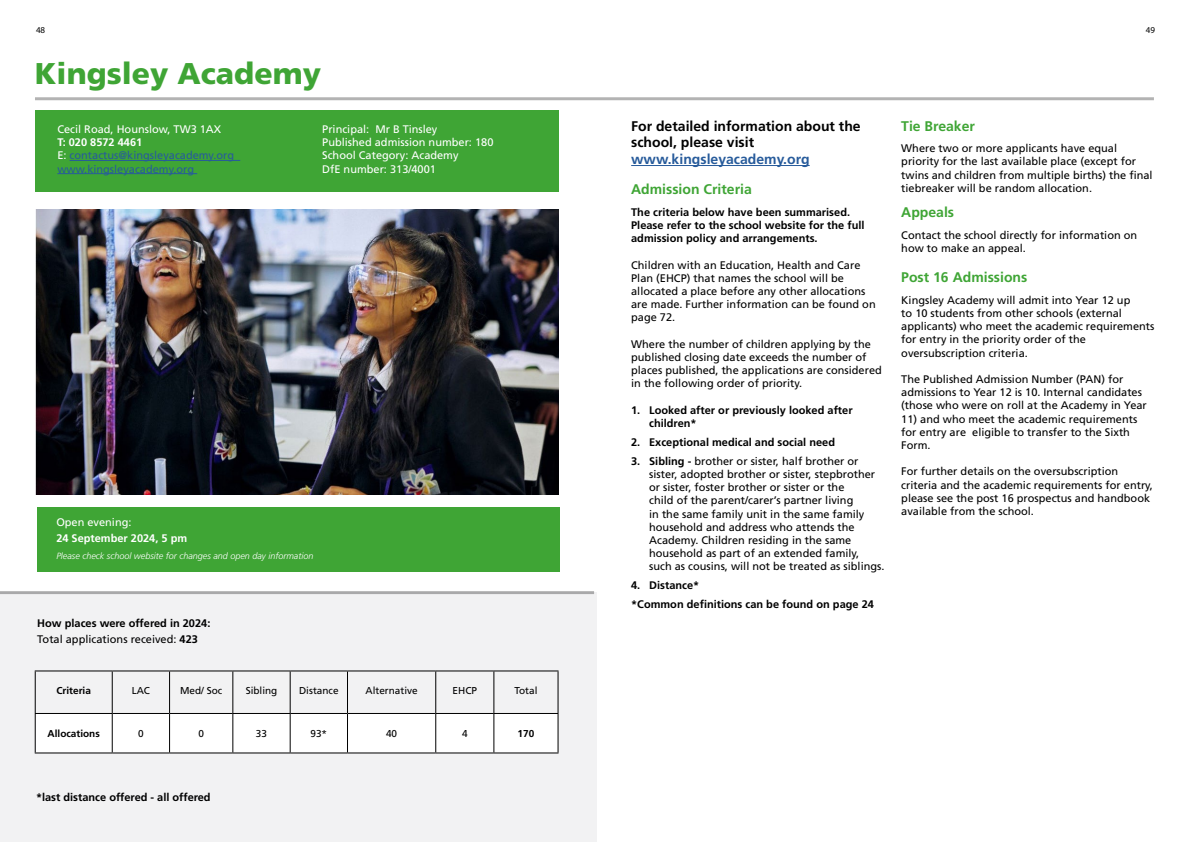
<style>
.page{position:relative;width:1191px;height:842px;background:#fff}
.page>*{position:absolute;margin:0;border:0;box-sizing:border-box;transform-origin:0 0}
.t1{font:900 30px "Frutiger LT Std";color:#3fa535}
.t2{font:700 14px "Frutiger LT Std";color:#3fa535}
.t3{font:700 14px/16.8px "Frutiger LT Std";color:#000}
.t4{font:700 14px "Frutiger LT Std";color:#275b9b}
.t5{font:11px/13.2px "Frutiger LT Std";color:#000}
.t6{font:700 11px/13.2px "Frutiger LT Std";color:#000}
.t7{font:11px/13.2px "Frutiger LT Std";color:#fff}
.t8{font:11px/13.2px "Frutiger LT Std";color:#275b9b}
.t9{font:700 11px "Frutiger LT Std";color:#fff}
.t10{font:10px "Frutiger LT Std";color:#000}
.t11{font:700 10px "Frutiger LT Std";color:#000}
.t12{font:italic 300 9px "Frutiger LT Std";color:#fff}
.t13{font:9px "Myriad Pro";color:#000}
.s1{font-weight:700;color:#fff}
.s2{color:#fff}
.s3{font-weight:400}
.s4{font-weight:700}
</style>
<div class="page">
<div style="left:35px;top:110px;width:523px;height:81px;background:#3fa535"></div>
<div style="left:0;top:592px;width:596px;height:250px;background:#f2f2f3"></div>
<div style="left:36px;top:714px;width:521px;height:38px;background:#fff"></div>
<hr style="left:35px;top:670px;width:77px;height:1px;background:#000">
<hr style="left:35px;top:671px;width:1px;height:42px;background:#000">
<hr style="left:112px;top:670px;width:58px;height:1px;background:#000">
<hr style="left:112px;top:671px;width:1px;height:42px;background:#000">
<hr style="left:170px;top:670px;width:63px;height:1px;background:#000">
<hr style="left:169px;top:671px;width:1px;height:42px;background:#000">
<hr style="left:233px;top:670px;width:57px;height:1px;background:#000">
<hr style="left:232px;top:671px;width:1px;height:42px;background:#000">
<hr style="left:290px;top:670px;width:57px;height:1px;background:#000">
<hr style="left:290px;top:671px;width:1px;height:42px;background:#000">
<hr style="left:347px;top:670px;width:89px;height:1px;background:#000">
<hr style="left:347px;top:671px;width:1px;height:42px;background:#000">
<hr style="left:436px;top:670px;width:58px;height:1px;background:#000">
<hr style="left:435px;top:671px;width:1px;height:42px;background:#000">
<hr style="left:494px;top:670px;width:64px;height:1px;background:#000">
<hr style="left:493px;top:671px;width:1px;height:42px;background:#000">
<hr style="left:557px;top:671px;width:1px;height:42px;background:#000">
<hr style="left:35px;top:713px;width:77px;height:1px;background:#000">
<hr style="left:35px;top:714px;width:1px;height:38px;background:#000">
<hr style="left:112px;top:713px;width:58px;height:1px;background:#000">
<hr style="left:112px;top:714px;width:1px;height:38px;background:#000">
<hr style="left:170px;top:713px;width:63px;height:1px;background:#000">
<hr style="left:169px;top:714px;width:1px;height:38px;background:#000">
<hr style="left:233px;top:713px;width:57px;height:1px;background:#000">
<hr style="left:232px;top:714px;width:1px;height:38px;background:#000">
<hr style="left:290px;top:713px;width:57px;height:1px;background:#000">
<hr style="left:290px;top:714px;width:1px;height:38px;background:#000">
<hr style="left:347px;top:713px;width:89px;height:1px;background:#000">
<hr style="left:347px;top:714px;width:1px;height:38px;background:#000">
<hr style="left:436px;top:713px;width:58px;height:1px;background:#000">
<hr style="left:435px;top:714px;width:1px;height:38px;background:#000">
<hr style="left:494px;top:713px;width:64px;height:1px;background:#000">
<hr style="left:493px;top:714px;width:1px;height:38px;background:#000">
<hr style="left:557px;top:714px;width:1px;height:38px;background:#000">
<hr style="left:35px;top:752px;width:77px;height:1px;background:#000">
<hr style="left:112px;top:752px;width:58px;height:1px;background:#000">
<hr style="left:170px;top:752px;width:63px;height:1px;background:#000">
<hr style="left:233px;top:752px;width:57px;height:1px;background:#000">
<hr style="left:290px;top:752px;width:57px;height:1px;background:#000">
<hr style="left:347px;top:752px;width:89px;height:1px;background:#000">
<hr style="left:436px;top:752px;width:58px;height:1px;background:#000">
<hr style="left:494px;top:752px;width:64px;height:1px;background:#000">
<hr style="left:70px;top:160px;width:170px;height:1px;background:#275b9b">
<hr style="left:57px;top:173px;width:140px;height:1px;background:#275b9b">
<hr style="left:0;top:591px;width:594px;height:3px;background:#000">
<hr style="left:35px;top:97px;width:1119px;height:3px;background:#000">
<hr style="left:631px;top:165px;width:178px;height:1px;background:#275b9b">
<img style="left:36px;top:210px;width:522px;height:284px">
<div style="left:37px;top:507px;width:522px;height:65px;background:#3fa535"></div>
<p class="t13" style="left:36px;top:24px;width:11px">48</p>
<p class="t13" style="left:1145px;top:24px;width:11px">49</p>
<h1 class="t1" style="left:35px;top:55px;width:287px">Kingsley Academy</h1>
<p class="t7" style="left:57px;top:123px;width:165px">Cecil Road, Hounslow, TW3 1AX</p>
<p class="t8" style="left:57px;top:136px;width:178px"><span class="s1">T: 020 8572 4461<br></span><span class="s2">E:</span> contactus@kingsleyacademy.org www.kingsleyacademy.org</p>
<p class="t7" style="left:322px;top:123px;width:173px">Principal: Mr B Tinsley<br>Published admission number: 180<br>School Category: Academy<br>DfE number: 313/4001</p>
<p class="t7" style="left:56px;top:516px;width:77px">Open evening:</p>
<p class="t9" style="left:56px;top:532px;width:132px">24 September 2024, 5 pm</p>
<p class="t12" style="left:56px;top:551px;width:259px">Please check school website for changes and open day information</p>
<p class="t6" style="left:37px;top:615px;width:175px;line-height:16px">How places were offered in 2024:<br><span class="s3">Total applications received:</span> 423</p>
<p class="t11" style="left:56px;top:685px;width:36px">Criteria</p>
<p class="t10" style="left:132px;top:685px;width:20px">LAC</p>
<p class="t10" style="left:180px;top:685px;width:44px">Med/ Soc</p>
<p class="t10" style="left:246px;top:685px;width:33px">Sibling</p>
<p class="t10" style="left:299px;top:685px;width:41px">Distance</p>
<p class="t10" style="left:365px;top:685px;width:54px">Alternative</p>
<p class="t10" style="left:452px;top:685px;width:26px">EHCP</p>
<p class="t10" style="left:514px;top:685px;width:25px">Total</p>
<p class="t11" style="left:48px;top:728px;width:54px">Allocations</p>
<p class="t10" style="left:138px;top:728px;width:7px">0</p>
<p class="t10" style="left:198px;top:728px;width:7px">0</p>
<p class="t10" style="left:256px;top:728px;width:13px">33</p>
<p class="t10" style="left:310px;top:728px;width:18px">93*</p>
<p class="t10" style="left:386px;top:728px;width:13px">40</p>
<p class="t10" style="left:462px;top:728px;width:7px">4</p>
<p class="t11" style="left:517px;top:728px;width:18px">170</p>
<p class="t6" style="left:36px;top:791px;width:176px">*last distance offered - all offered</p>
<p class="t3" style="left:631px;top:117px;width:231px">For detailed information about the school, please visit</p>
<p class="t4" style="left:631px;top:151px;width:180px">www.kingsleyacademy.org</p>
<p class="t2" style="left:631px;top:181px;width:122px">Admission Criteria</p>
<p class="t6" style="left:631px;top:205px;width:235px">The criteria below have been summarised.<br>Please refer to the school website for the full admission policy and arrangements.</p>
<p class="t5" style="left:631px;top:258px;width:246px">Children with an Education, Health and Care Plan (EHCP) that names the school will be allocated a place before any other allocations are made. Further information can be found on page 72.</p>
<p class="t5" style="left:631px;top:337px;width:252px">Where the number of children applying by the published closing date exceeds the number of places published, the applications are considered in the following order of priority.</p>
<p class="t6" style="left:649px;top:403px;width:205px;text-indent:-18px">1. Looked after or previously looked after children*</p>
<p class="t6" style="left:631px;top:436px;width:205px">2. Exceptional medical and social need</p>
<p class="t5" style="left:649px;top:454px;width:237px;text-indent:-18px"><span class="s4">3. Sibling -</span> brother or sister, half brother or sister, adopted brother or sister, stepbrother or sister, foster brother or sister or the<br>child of the parent/carer’s partner living<br>in the same family unit in the same family household and address who attends the Academy. Children residing in the same household as part of an extended family, such as cousins, will not be treated as siblings.</p>
<p class="t6" style="left:631px;top:576px;width:244px;line-height:18.9px">4. Distance*<br>*Common definitions can be found on page 24</p>
<p class="t2" style="left:901px;top:117px;width:75px">Tie Breaker</p>
<p class="t5" style="left:901px;top:142px;width:253px">Where two or more applicants have equal priority for the last available place (except for twins and children from multiple births) the final tiebreaker will be random allocation.</p>
<p class="t2" style="left:901px;top:204px;width:54px">Appeals</p>
<p class="t5" style="left:901px;top:228px;width:237px">Contact the school directly for information on how to make an appeal.</p>
<p class="t2" style="left:901px;top:269px;width:127px">Post 16 Admissions</p>
<p class="t5" style="left:901px;top:293px;width:255px">Kingsley Academy will admit into Year 12 up<br>to 10 students from other schools (external applicants) who meet the academic requirements for entry in the priority order of the oversubscription criteria.</p>
<p class="t5" style="left:901px;top:373px;width:247px">The Published Admission Number (PAN) for admissions to Year 12 is 10. Internal candidates (those who were on roll at the Academy in Year</p>
<p class="t5" style="left:901px;top:412px;width:237px">11) and who meet the academic requirements for entry are eligible to transfer to the Sixth<br>Form.</p>
<p class="t5" style="left:901px;top:465px;width:253px">For further details on the oversubscription criteria and the academic requirements for entry, please see the post 16 prospectus and handbook available from the school.</p>
</div>
